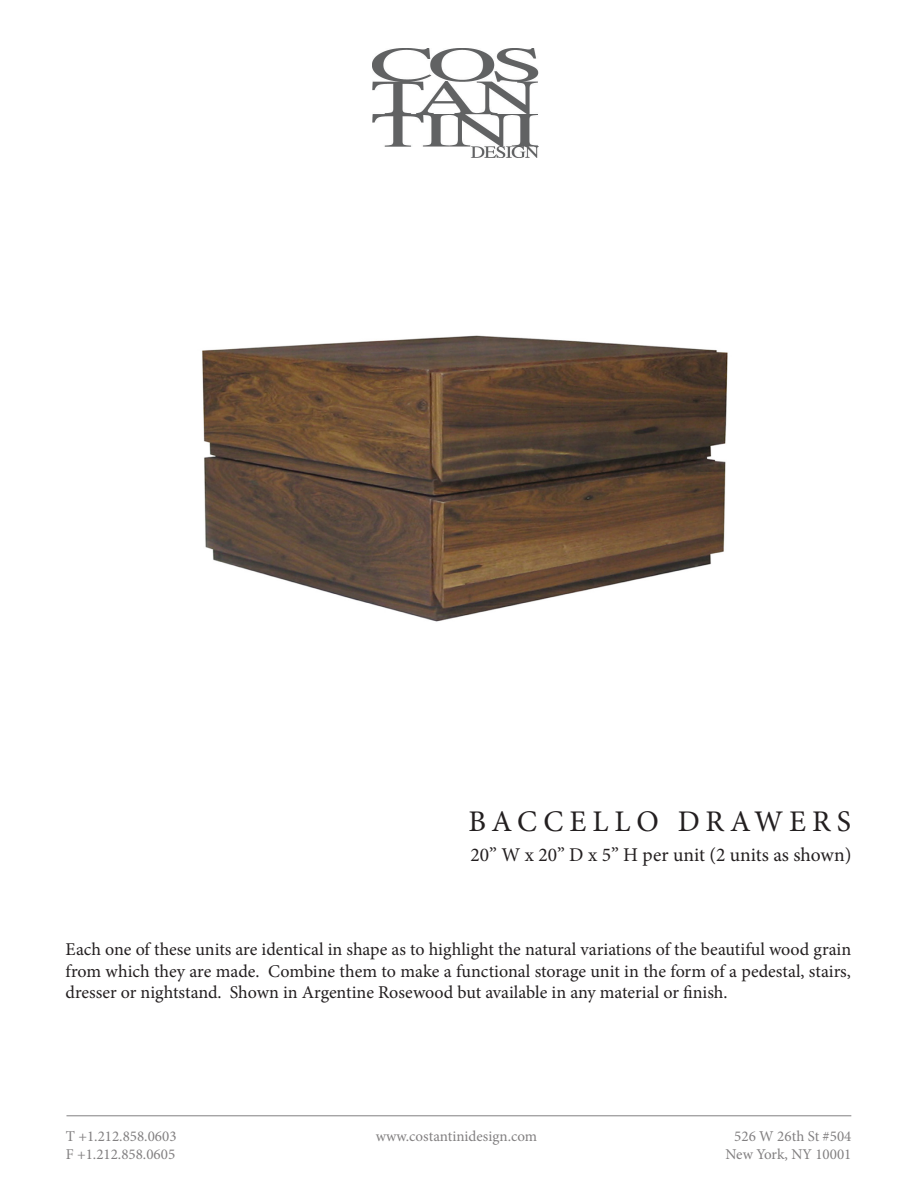
<style>
.page{position:relative;width:918px;height:1188px;background:#fff}
.page>*{position:absolute;margin:0;border:0;box-sizing:border-box;transform-origin:0 0}
.t1{font:30px "Minion Pro";letter-spacing:.2em;color:#231f20}
.t2{font:19.5px "Minion Pro";color:#231f20}
.t3{font:18px/21.6px "Minion Pro";color:#231f20;text-align:justify}
.t4{font:15px/18px "Minion Pro";color:#828081;text-align:center}
</style>
<div class="page">
<hr style="left:66px;top:1116px;width:785px;height:1px;background:#828081">
<img style="left:372px;top:49px;width:167px;height:109px">
<img style="left:202px;top:335px;width:526px;height:287px">
<p class="t1" style="left:468px;top:802px;width:384px">BACCELLO DRAWERS</p>
<p class="t2" style="left:470px;top:842px;width:383px">20” W x 20” D x 5” H per unit (2 units as shown)</p>
<p class="t3" style="left:66px;top:939px;width:787px">Each one of these units are identical in shape as to highlight the natural variations of the beautiful wood grain from which they are made. Combine them to make a functional storage unit in the form of a pedestal, stairs, dresser or nightstand. Shown in Argentine Rosewood but available in any material or finish.</p>
<p class="t4" style="left:66px;top:1128px;width:112px;text-align:left">T +1.212.858.0603<br>F +1.212.858.0605</p>
<p class="t4" style="left:376px;top:1128px;width:163px">www.costantinidesign.com</p>
<p class="t4" style="left:726px;top:1128px;width:127px">526 W 26th St #504<br>New York, NY 10001</p>
</div>
